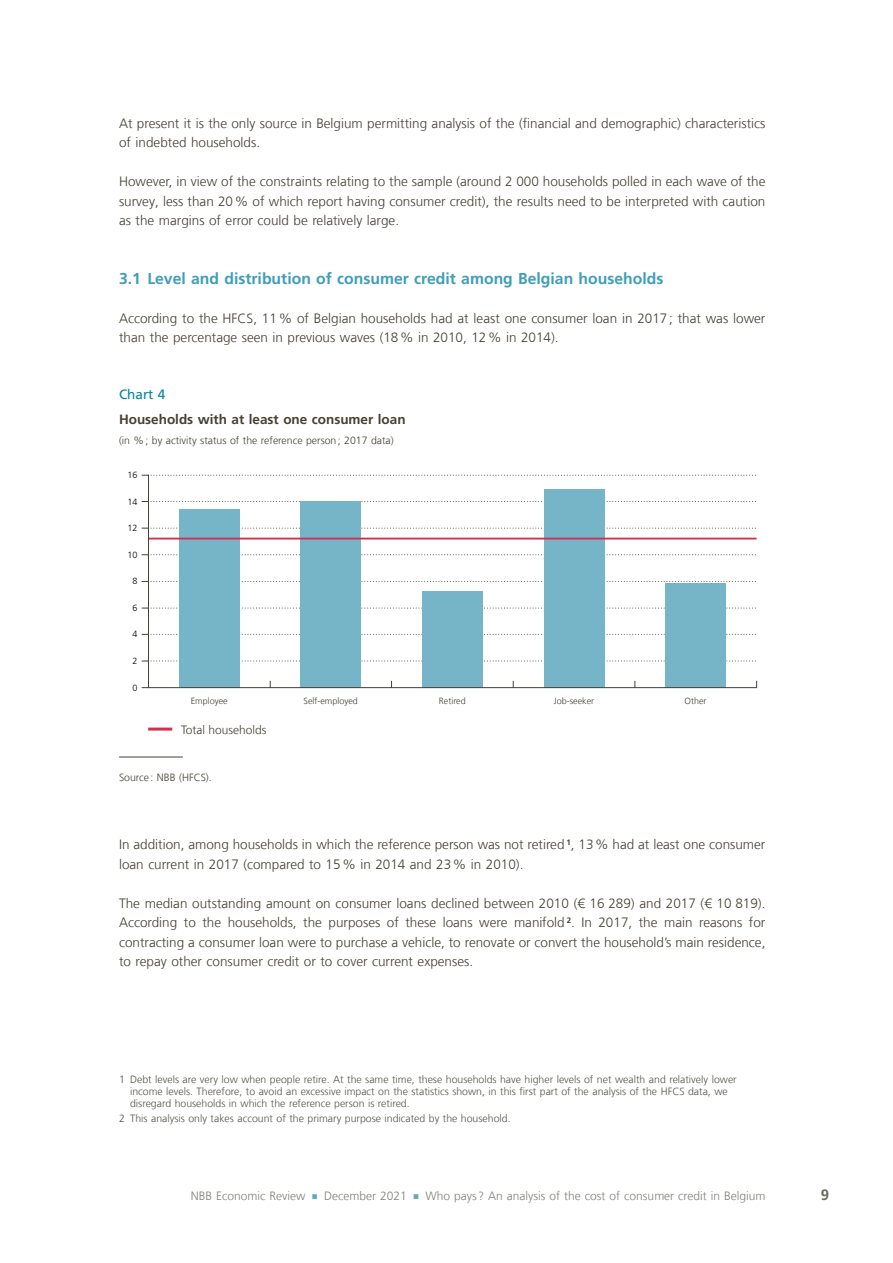
<style>
.page{position:relative;width:893px;height:1263px;background:#fff}
.page>*{position:absolute;margin:0;border:0;box-sizing:border-box;transform-origin:0 0}
.t1{font:700 15.75px "Frutiger LT Com";color:#3f9eb9}
.t2{font:700 15px "Frutiger LT Com";color:#6d6a63}
.t3{font:300 13.5px/19.5px "Frutiger LT Com";color:#454034}
.t4{font:700 13.5px "Frutiger LT Com";color:#454034}
.t5{font:13.5px "Frutiger LT Com";color:#0085a4}
.t6{font:300 12px "Frutiger LT Com";color:#81807a}
.t7{font:300 12px "Frutiger LT Com";color:#454034}
.t8{font:300 10.5px/12px "Frutiger LT Com";color:#57544b}
.t9{font:300 10.5px "Frutiger LT Com";color:#454034}
.t10{font:300 9px "Frutiger LT Com";color:#454034}
.t11{font:300 9px "Frutiger LT Com";color:#000}
.s1{color:#5ea9c1}
</style>
<div class="page">
<hr style="left:148px;top:727px;width:24px;height:3px;background:#cf314f">
<div style="left:179px;top:509px;width:61px;height:179px;background:#76b4c7"></div>
<div style="left:300px;top:501px;width:61px;height:187px;background:#76b4c7"></div>
<div style="left:422px;top:591px;width:61px;height:97px;background:#76b4c7"></div>
<div style="left:544px;top:489px;width:61px;height:199px;background:#76b4c7"></div>
<div style="left:665px;top:583px;width:61px;height:105px;background:#76b4c7"></div>
<svg style="left:142px;top:661px;width:614px;height:1px"></svg>
<svg style="left:142px;top:634px;width:614px;height:1px"></svg>
<svg style="left:142px;top:608px;width:614px;height:1px"></svg>
<svg style="left:142px;top:581px;width:614px;height:1px"></svg>
<svg style="left:142px;top:554px;width:614px;height:1px"></svg>
<svg style="left:142px;top:528px;width:614px;height:1px"></svg>
<svg style="left:142px;top:501px;width:614px;height:1px"></svg>
<svg style="left:142px;top:475px;width:614px;height:1px"></svg>
<hr style="left:148px;top:475px;width:1px;height:213px;background:#454034">
<hr style="left:148px;top:687px;width:609px;height:1px;background:#454034">
<hr style="left:149px;top:538px;width:608px;height:1px;background:#cf314f">
<hr style="left:119px;top:757px;width:64px;height:1px;background:#454034">
<p class="t3" style="left:119px;top:113px;width:648px">At present it is the only source in Belgium permitting analysis of the (financial and demographic) characteristics of indebted households.</p>
<p class="t3" style="left:119px;top:171px;width:648px;text-align:justify">However, in view of the constraints relating to the sample (around 2 000 households polled in each wave of the survey, less than 20% of which report having consumer credit), the results need to be interpreted with caution as the margins of error could be relatively large.</p>
<p class="t1" style="left:119px;top:268px;width:546px">3.1 Level and distribution of consumer credit among Belgian households</p>
<p class="t3" style="left:119px;top:308px;width:648px">According to the HFCS, 11% of Belgian households had at least one consumer loan in 2017; that was lower than the percentage seen in previous waves (18% in 2010, 12% in 2014).</p>
<p class="t5" style="left:119px;top:386px;width:48px">Chart 4</p>
<p class="t4" style="left:119px;top:411px;width:288px">Households with at least one consumer loan</p>
<p class="t9" style="left:119px;top:433px;width:276px">(in %; by activity status of the reference person; 2017 data)</p>
<p class="t11" style="left:127px;top:469px;width:12px">16</p>
<p class="t11" style="left:127px;top:496px;width:12px">14</p>
<p class="t11" style="left:127px;top:522px;width:12px">12</p>
<p class="t11" style="left:127px;top:549px;width:12px">10</p>
<p class="t11" style="left:132px;top:576px;width:7px">8</p>
<p class="t11" style="left:132px;top:602px;width:7px">6</p>
<p class="t11" style="left:132px;top:629px;width:7px">4</p>
<p class="t11" style="left:132px;top:655px;width:7px">2</p>
<p class="t11" style="left:132px;top:682px;width:7px">0</p>
<p class="t10" style="left:191px;top:695px;width:38px">Employee</p>
<p class="t10" style="left:304px;top:695px;width:56px">Self-employed</p>
<p class="t10" style="left:439px;top:695px;width:28px">Retired</p>
<p class="t10" style="left:554px;top:695px;width:42px">Job-seeker</p>
<p class="t10" style="left:685px;top:695px;width:23px">Other</p>
<p class="t7" style="left:181px;top:722px;width:87px">Total households</p>
<p class="t9" style="left:119px;top:771px;width:94px">Source : NBB (HFCS).</p>
<p class="t3" style="left:119px;top:834px;width:648px">In addition, among households in which the reference person was not retired <sup>1</sup>, 13% had at least one consumer loan current in 2017 (compared to 15% in 2014 and 23% in 2010).</p>
<p class="t3" style="left:119px;top:893px;width:648px;text-align:justify">The median outstanding amount on consumer loans declined between 2010 (€ 16 289) and 2017 (€ 10 819).<br>According to the households, the purposes of these loans were manifold <sup>2</sup>. In 2017, the main reasons for contracting a consumer loan were to purchase a vehicle, to renovate or convert the household’s main residence, to repay other consumer credit or to cover current expenses.</p>
<p class="t8" style="left:130px;top:1073px;width:608px;text-indent:-11px">1 Debt levels are very low when people retire. At the same time, these households have higher levels of net wealth and relatively lower income levels. Therefore, to avoid an excessive impact on the statistics shown, in this first part of the analysis of the HFCS data, we disregard households in which the reference person is retired.</p>
<p class="t8" style="left:119px;top:1112px;width:393px">2 This analysis only takes account of the primary purpose indicated by the household.</p>
<p class="t6" style="left:191px;top:1188px;width:576px">NBB Economic Review <span class="s1">○</span> December 2021 <span class="s1">○</span> Who pays? An analysis of the cost of consumer credit in Belgium</p>
<p class="t2" style="left:821px;top:1186px;width:10px">9</p>
</div>
